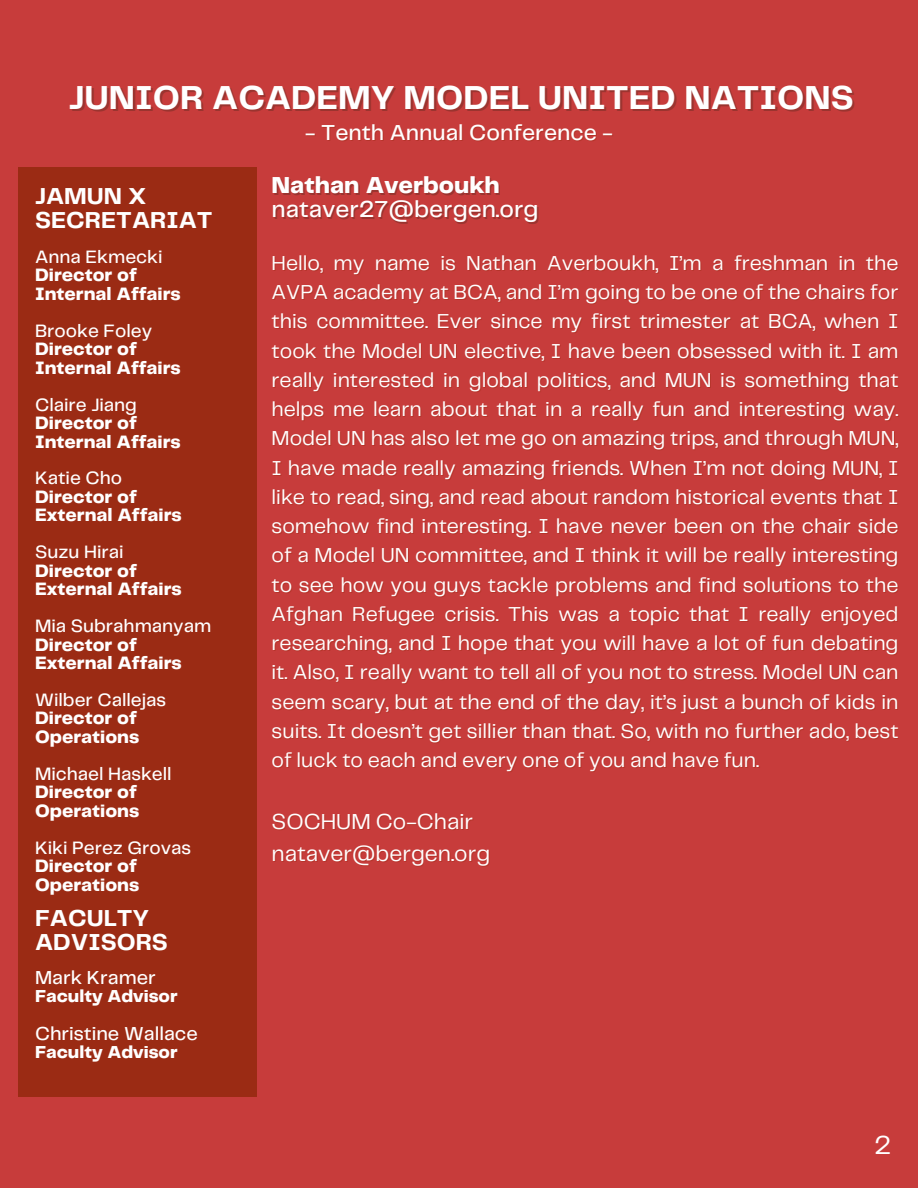
<style>
.page{position:relative;width:918px;height:1188px;background:#c73c3b}
.page>*{position:absolute;margin:0;border:0;box-sizing:border-box;transform-origin:0 0}
.t1{font:700 34.5px "Telegraf";color:#fff}
.t2{font:27px "Telegraf";color:#fff}
.t3{font:700 24px/23.7px "Telegraf";color:#fff}
.t4{font:500 24px "Telegraf";color:#fff}
.t5{font:800 24px "Telegraf";color:#fff}
.t6{font:22.5px "Telegraf";color:#fff}
.t7{font:500 22.5px "Telegraf";color:#fff}
.t8{font:21px "Telegraf";color:#fff}
.t9{font:500 19.5px "Telegraf";color:#fff}
.t10{font:800 18.6px/18.5px "Telegraf";color:#fff}
.t11{font:500 18.6px "Telegraf";color:#fff}
.t12{font:800 18px "Telegraf";color:#fff}
</style>
<div class="page">
<div style="left:18px;top:167px;width:239px;height:929px;background:#9b2b14"></div>
<p class="t1" style="left:69px;top:83px;width:786px">JUNIOR ACADEMY MODEL UNITED NATIONS</p>
<p class="t7" style="left:305px;top:123px;width:309px">- Tenth Annual Conference -</p>
<h5 class="t3" style="left:35px;top:185px;width:179px">JAMUN X<br>SECRETARIAT</h5>
<p class="t11" style="left:35px;top:249px;width:129px">Anna Ekmecki</p>
<h3 class="t10" style="left:35px;top:267px;width:103px">Director of</h3>
<h6 class="t10" style="left:35px;top:285px;width:147px">Internal Affairs</h6>
<h4 class="t11" style="left:35px;top:323px;width:119px">Brooke Foley</h4>
<p class="t10" style="left:35px;top:341px;width:147px">Director of<br>Internal Affairs</p>
<p class="t11" style="left:35px;top:396px;width:103px">Claire Jiang</p>
<p class="t10" style="left:35px;top:415px;width:147px">Director of<br>Internal Affairs</p>
<p class="t11" style="left:35px;top:470px;width:89px">Katie Cho</p>
<p class="t10" style="left:35px;top:488px;width:148px">Director of<br>External Affairs</p>
<p class="t11" style="left:35px;top:544px;width:90px">Suzu Hirai</p>
<p class="t10" style="left:35px;top:562px;width:148px">Director of<br>External Affairs</p>
<p class="t11" style="left:35px;top:618px;width:178px">Mia Subrahmanyam</p>
<p class="t10" style="left:35px;top:636px;width:148px">Director of<br>External Affairs</p>
<p class="t11" style="left:35px;top:692px;width:133px">Wilber Callejas</p>
<p class="t10" style="left:35px;top:710px;width:106px">Director of<br>Operations</p>
<p class="t11" style="left:35px;top:766px;width:138px">Michael Haskell</p>
<p class="t10" style="left:35px;top:784px;width:106px">Director of<br>Operations</p>
<p class="t11" style="left:35px;top:839px;width:158px">Kiki Perez Grovas</p>
<p class="t10" style="left:35px;top:858px;width:106px">Director of<br>Operations</p>
<p class="t3" style="left:35px;top:907px;width:134px">FACULTY<br>ADVISORS</p>
<h2 class="t9" style="left:35px;top:969px;width:122px">Mark Kramer</h2>
<p class="t12" style="left:35px;top:988px;width:144px">Faculty Advisor</p>
<p class="t9" style="left:35px;top:1025px;width:164px">Christine Wallace</p>
<p class="t12" style="left:35px;top:1045px;width:144px">Faculty Advisor</p>
<h1 class="t5" style="left:272px;top:175px;width:230px">Nathan Averboukh</h1>
<h3 class="t4" style="left:272px;top:199px;width:269px">nataver27@bergen.org</h3>
<p class="t8" style="left:272px;top:254px;width:629px">Hello, my name is Nathan Averboukh, I’m a freshman in the</p>
<p class="t8" style="left:272px;top:283px;width:629px">AVPA academy at BCA, and I’m going to be one of the chairs for</p>
<p class="t8" style="left:272px;top:313px;width:628px">this committee. Ever since my first trimester at BCA, when I</p>
<p class="t8" style="left:272px;top:342px;width:629px">took the Model UN elective, I have been obsessed with it. I am</p>
<p class="t8" style="left:272px;top:371px;width:629px">really interested in global politics, and MUN is something that</p>
<p class="t8" style="left:272px;top:400px;width:629px">helps me learn about that in a really fun and interesting way.</p>
<p class="t8" style="left:272px;top:430px;width:628px">Model UN has also let me go on amazing trips, and through MUN,</p>
<p class="t8" style="left:272px;top:459px;width:628px">I have made really amazing friends. When I’m not doing MUN, I</p>
<p class="t8" style="left:272px;top:488px;width:629px">like to read, sing, and read about random historical events that I</p>
<p class="t8" style="left:272px;top:517px;width:629px">somehow find interesting. I have never been on the chair side</p>
<p class="t8" style="left:272px;top:547px;width:629px">of a Model UN committee, and I think it will be really interesting</p>
<p class="t8" style="left:272px;top:576px;width:629px">to see how you guys tackle problems and find solutions to the</p>
<p class="t8" style="left:272px;top:605px;width:629px">Afghan Refugee crisis. This was a topic that I really enjoyed</p>
<p class="t8" style="left:272px;top:634px;width:629px">researching, and I hope that you will have a lot of fun debating</p>
<p class="t8" style="left:272px;top:664px;width:628px">it. Also, I really want to tell all of you not to stress. Model UN can</p>
<p class="t8" style="left:272px;top:693px;width:629px">seem scary, but at the end of the day, it’s just a bunch of kids in</p>
<p class="t8" style="left:272px;top:722px;width:628px">suits. It doesn’t get sillier than that. So, with no further ado, best</p>
<p class="t8" style="left:272px;top:751px;width:489px">of luck to each and every one of you and have fun.</p>
<p class="t6" style="left:272px;top:812px;width:203px">SOCHUM Co-Chair</p>
<p class="t6" style="left:272px;top:844px;width:220px">nataver@bergen.org</p>
<h2 class="t2" style="left:874px;top:1134px;width:19px">2</h2>
</div>
